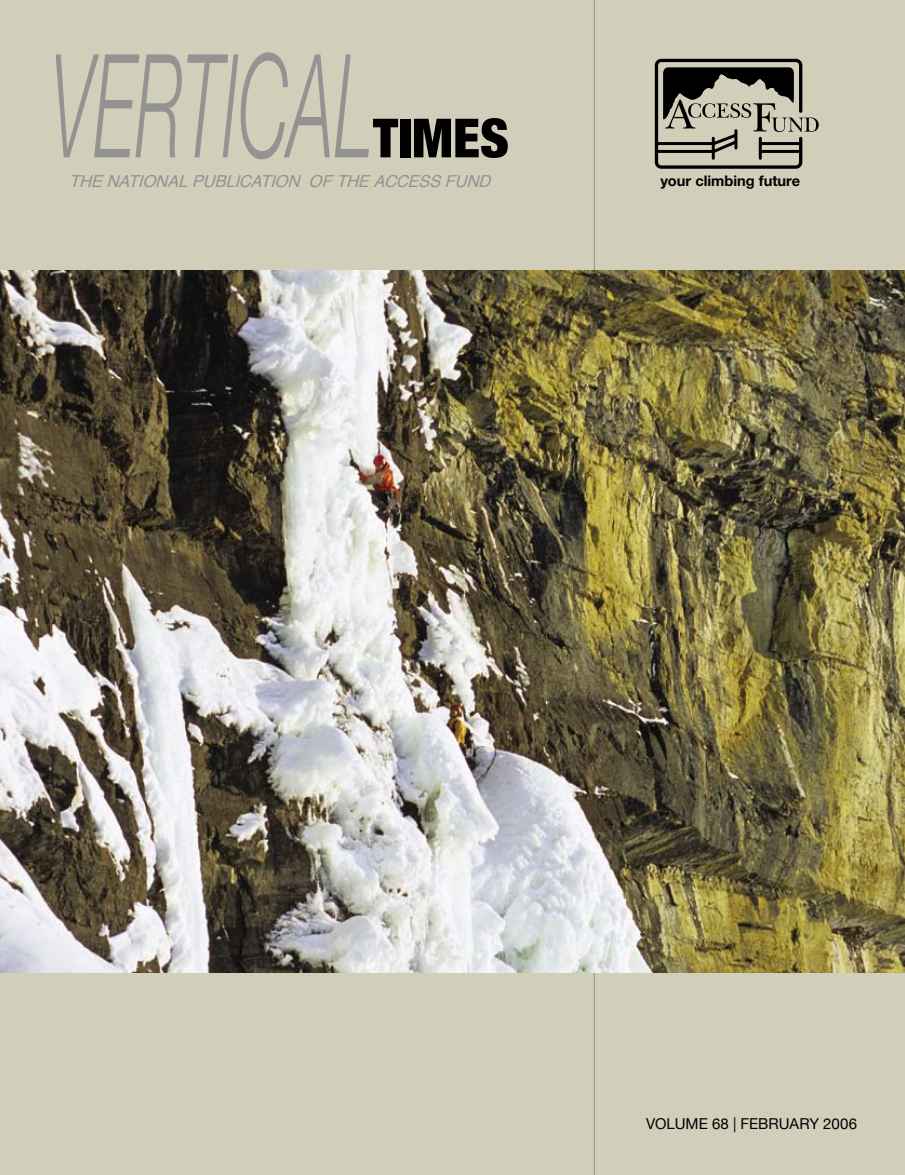
<style>
.page{position:relative;width:905px;height:1175px;background:#fff}
.page>*{position:absolute;margin:0;border:0;box-sizing:border-box;transform-origin:0 0}
.t1{font:italic 300 144px "Helvetica Neue";color:#939393;scale:.5 1}
.t2{font:900 condensed 54px "Helvetica Neue";color:#000}
.t3{font:italic 16.5px "Helvetica";color:#939393}
.t4{font:15px "Helvetica Neue";letter-spacing:.005em;color:#000}
.t5{font:700 14.55px "Helvetica Neue";color:#000}
</style>
<div class="page">
<div style="left:0;top:0;width:904px;height:1174px;background:#d1cfb9"></div>
<hr style="left:594px;top:0;width:1px;height:1174px;background:#939393">
<img style="left:0;top:270px;width:904px;height:702px">
<div style="left:654px;top:59px;width:148px;height:110px;border:3px solid #000;border-radius:5px"></div>
<hr style="left:656px;top:142px;width:56px;height:3px;background:#000">
<hr style="left:656px;top:150px;width:56px;height:3px;background:#000">
<hr style="left:711px;top:138px;width:3px;height:20px;background:#000">
<hr style="left:758px;top:138px;width:3px;height:20px;background:#000">
<svg style="left:663px;top:67px;width:155px;height:89px"></svg>
<h1 class="t1" style="left:51px;top:20px;width:645px">VERTICAL</h1>
<p class="t3" style="left:69px;top:170px;width:429px">THENATIONALPUBLICATION OFTHEACCESSFUND</p>
<h2 class="t2" style="left:373px;top:105px;width:137px">TIMES</h2>
<p class="t5" style="left:660px;top:171px;width:141px">your climbing future</p>
<p class="t4" style="left:646px;top:1114px;width:212px">VOLUME 68 | FEBRUARY 2006</p>
</div>
